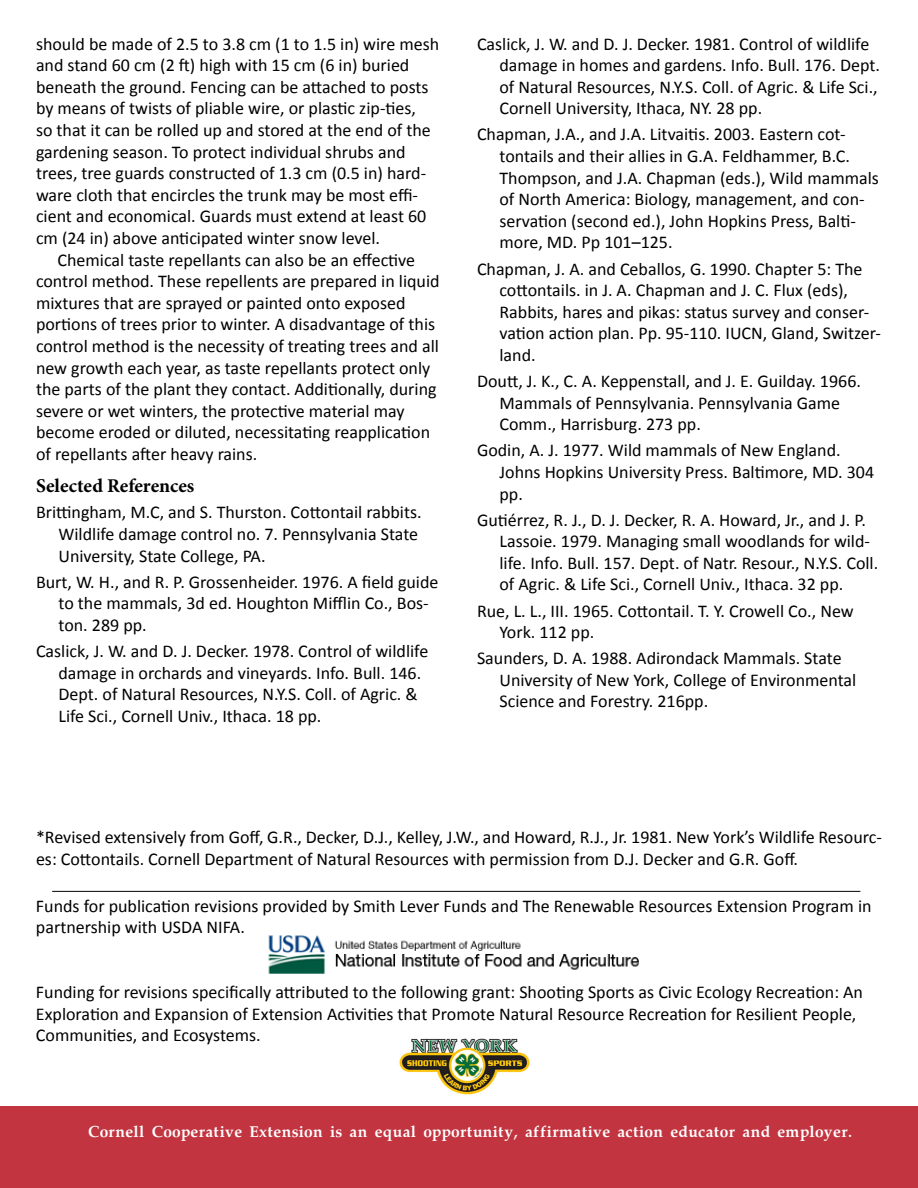
<style>
.page{position:relative;width:918px;height:1188px;background:#fff}
.page>*{position:absolute;margin:0;border:0;box-sizing:border-box;transform-origin:0 0}
.t1{font:700 19.5px "Minion Pro";color:#000}
.t2{font:18px/21.6px "Calibri";color:#000}
.t3{font:700 18px "Palatino";color:#fff}
</style>
<div class="page">
<div style="left:0;top:1106px;width:918px;height:82px;background:#c23440"></div>
<img style="left:268px;top:935px;width:371px;height:39px">
<hr style="left:52px;top:891px;width:808px;height:1px;background:#000">
<img style="left:399px;top:1038px;width:131px;height:57px">
<p class="t2" style="left:36px;top:33px;width:405px">should be made of 2.5 to 3.8 cm (1 to 1.5 in) wire mesh and stand 60 cm (2 ft) high with 15 cm (6 in) buried beneath the ground. Fencing can be attached to posts by means of twists of pliable wire, or plastic zip-ties,<br>so that it can be rolled up and stored at the end of the gardening season. To protect individual shrubs and trees, tree guards constructed of 1.3 cm (0.5 in) hard&shy;ware cloth that encircles the trunk may be most effi&shy;cient and economical. Guards must extend at least 60 cm (24 in) above anticipated winter snow level.</p>
<p class="t2" style="left:36px;top:249px;width:405px;text-indent:22px">Chemical taste repellants can also be an effective control method. These repellents are prepared in liquid mixtures that are sprayed or painted onto exposed portions of trees prior to winter. A disadvantage of this control method is the necessity of treating trees and all new growth each year, as taste repellants protect only the parts of the plant they contact. Additionally, during severe or wet winters, the protective material may become eroded or diluted, necessitating reapplication of repellants after heavy rains.</p>
<p class="t1" style="left:36px;top:472px;width:160px">Selected References</p>
<p class="t2" style="left:58px;top:502px;width:365px;text-indent:-22px">Brittingham, M.C, and S. Thurston. Cottontail rabbits.<br>Wildlife damage control no. 7. Pennsylvania State<br>University, State College, PA.</p>
<p class="t2" style="left:58px;top:571px;width:381px;text-indent:-22px">Burt, W. H., and R. P. Grossenheider. 1976. A field guide to the mammals, 3d ed. Houghton Mifflin Co., Bos&shy;ton. 289 pp.</p>
<p class="t2" style="left:58px;top:640px;width:371px;text-indent:-22px">Caslick, J. W. and D. J. Decker. 1978. Control of wildlife damage in orchards and vineyards. Info. Bull. 146.<br>Dept. of Natural Resources, N.Y.S. Coll. of Agric. &amp; Life Sci., Cornell Univ., Ithaca. 18 pp.</p>
<p class="t2" style="left:500px;top:33px;width:382px;text-indent:-22px">Caslick, J. W. and D. J. Decker. 1981. Control of wildlife damage in homes and gardens. Info. Bull. 176. Dept. of Natural Resources, N.Y.S. Coll. of Agric. &amp; Life Sci., Cornell University, Ithaca, NY. 28 pp.</p>
<p class="t2" style="left:500px;top:124px;width:381px;text-indent:-22px">Chapman, J.A., and J.A. Litvaitis. 2003. Eastern cot&shy;tontails and their allies in G.A. Feldhammer, B.C.<br>Thompson, and J.A. Chapman (eds.), Wild mammals of North America: Biology, management, and con&shy;servation (second ed.), John Hopkins Press, Balti&shy;more, MD. Pp 101–125.</p>
<p class="t2" style="left:500px;top:258px;width:383px;text-indent:-22px">Chapman, J. A. and Ceballos, G. 1990. Chapter 5: The cottontails. in J. A. Chapman and J. C. Flux (eds), Rabbits, hares and pikas: status survey and conser&shy;vation action plan. Pp. 95-110. IUCN, Gland, Switzer&shy;land.</p>
<p class="t2" style="left:500px;top:370px;width:363px;text-indent:-22px">Doutt, J. K., C. A. Keppenstall, and J. E. Guilday. 1966.<br>Mammals of Pennsylvania. Pennsylvania Game<br>Comm., Harrisburg. 273 pp.</p>
<p class="t2" style="left:500px;top:440px;width:376px;text-indent:-22px">Godin, A. J. 1977. Wild mammals of New England.<br>Johns Hopkins University Press. Baltimore, MD. 304 pp.</p>
<p class="t2" style="left:500px;top:509px;width:380px;text-indent:-22px">Gutiérrez, R. J., D. J. Decker, R. A. Howard, Jr., and J. P.<br>Lassoie. 1979. Managing small woodlands for wild&shy;life. Info. Bull. 157. Dept. of Natr. Resour., N.Y.S. Coll. of Agric. &amp; Life Sci., Cornell Univ., Ithaca. 32 pp.</p>
<p class="t2" style="left:500px;top:600px;width:356px;text-indent:-22px">Rue, L. L., III. 1965. Cottontail. T. Y. Crowell Co., New<br>York. 112 pp.</p>
<p class="t2" style="left:500px;top:647px;width:358px;text-indent:-22px">Saunders, D. A. 1988. Adirondack Mammals. State<br>University of New York, College of Environmental<br>Science and Forestry. 216pp.</p>
<p class="t2" style="left:36px;top:827px;width:848px">*Revised extensively from Goff, G.R., Decker, D.J., Kelley, J.W., and Howard, R.J., Jr. 1981. New York’s Wildlife Resourc&shy;es: Cottontails. Cornell Department of Natural Resources with permission from D.J. Decker and G.R. Goff.</p>
<p class="t2" style="left:36px;top:895px;width:837px">Funds for publication revisions provided by Smith Lever Funds and The Renewable Resources Extension Program in partnership with USDA NIFA.</p>
<p class="t2" style="left:36px;top:981px;width:829px">Funding for revisions specifically attributed to the following grant: Shooting Sports as Civic Ecology Recreation: An<br>Exploration and Expansion of Extension Activities that Promote Natural Resource Recreation for Resilient People,<br>Communities, and Ecosystems.</p>
<p class="t3" style="left:88px;top:1122px;width:766px">Cornell Cooperative Extension is an equal opportunity, affirmative action educator and employer.</p>
</div>
